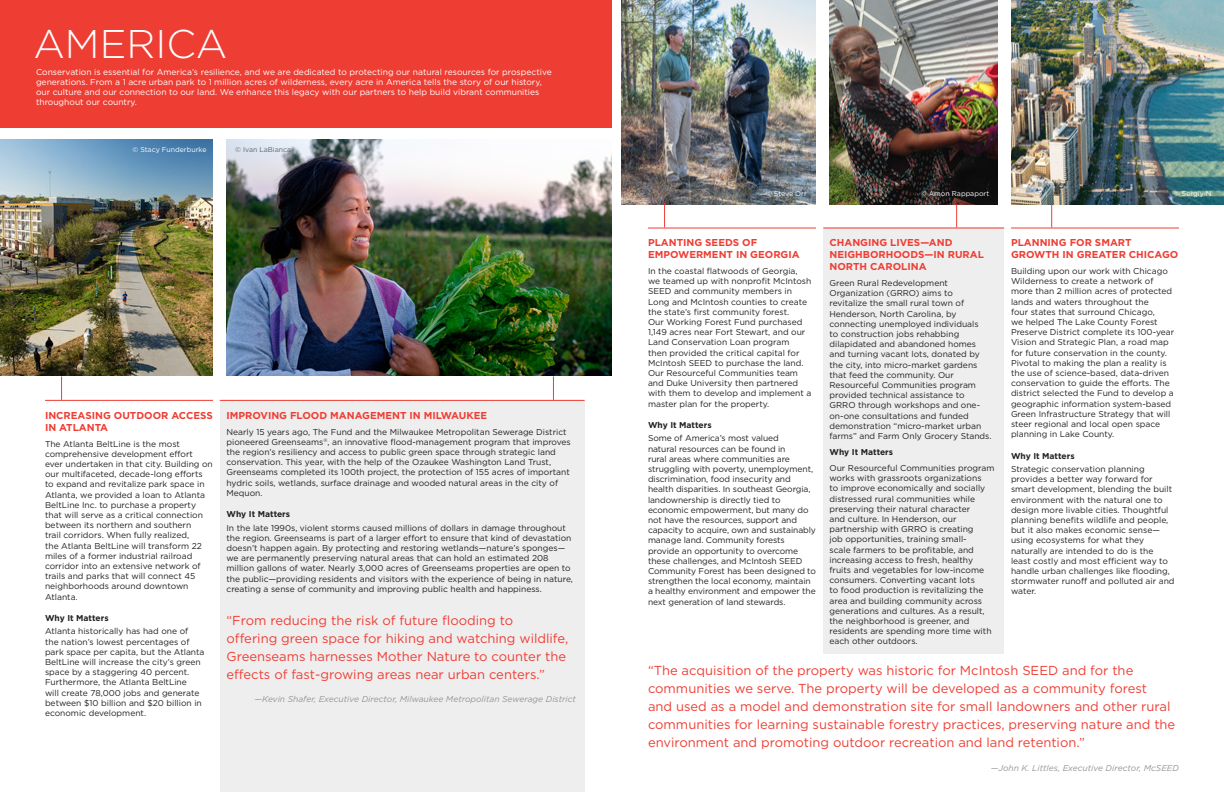
<style>
.page{position:relative;width:1224px;height:792px;background:#fff}
.page>*{position:absolute;margin:0;border:0;box-sizing:border-box;transform-origin:0 0}
.timeline_copy{font:300 40px "Gotham";color:#fff}
.America_pull_quote{font:13px/18px "Gotham";color:#ee3e34}
.Project_Title_-_Amer{font:700 10px/12px "Gotham";color:#ee3e34}
.timeline_copy-2{font:8.5px/10.2px "Gotham";color:#231f20}
.timeline_copy-3{font:8.5px/10.2px "Gotham";color:#fff}
.Conservation_quote_a{font:italic 8.5px "Gotham";color:#939598}
.Why_it_Matters{font:700 8.5px "Gotham";color:#231f20}
.timeline_copy-4{font:700 8.5px "Gotham";color:#231f20}
.caption_photo_white{font:7px "Gotham";color:#fff}
.caption_photo{font:7px "Gotham";color:#636366}
</style>
<div class="page">
<div style="left:823px;top:228px;width:181px;height:426px;background:#eeeeef"></div>
<div style="left:220px;top:400px;width:365px;height:392px;background:#eeeeef"></div>
<div style="left:0;top:0;width:612px;height:128px;background:#ee3e34"></div>
<img style="left:0;top:140px;width:213px;height:236px">
<img style="left:227px;top:140px;width:385px;height:236px">
<hr style="left:45px;top:400px;width:168px;height:1px;background:#ee3e34">
<hr style="left:220px;top:400px;width:365px;height:1px;background:#ee3e34">
<svg style="left:61px;top:376px;width:1px;height:24px"></svg>
<svg style="left:553px;top:376px;width:1px;height:24px"></svg>
<img style="left:621px;top:0;width:195px;height:204px">
<img style="left:830px;top:0;width:167px;height:204px">
<img style="left:1011px;top:0;width:213px;height:204px">
<hr style="left:648px;top:228px;width:168px;height:1px;background:#ee3e34">
<hr style="left:823px;top:228px;width:181px;height:1px;background:#ee3e34">
<hr style="left:1011px;top:228px;width:168px;height:1px;background:#ee3e34">
<svg style="left:664px;top:204px;width:1px;height:24px"></svg>
<svg style="left:956px;top:204px;width:1px;height:24px"></svg>
<svg style="left:1051px;top:204px;width:1px;height:24px"></svg>
<p class="timeline_copy" style="left:33px;top:22px;width:196px">AMERICA</p>
<p class="timeline_copy-3" style="left:36px;top:66px;width:517px">Conservation is essential for America’s resilience, and we are dedicated to protecting our natural resources for prospective generations. From a 1 acre urban park to 1 million acres of wilderness, every acre in America tells the story of our history, our culture and our connection to our land. We enhance this legacy with our partners to help build vibrant communities throughout our country.</p>
<p class="caption_photo_white" style="left:132px;top:146px;width:76px">© Stacy Funderburke</p>
<p class="caption_photo" style="left:235px;top:146px;width:58px">© Ivan LaBianca</p>
<p class="Project_Title_-_Amer" style="left:45px;top:409px;width:169px">INCREASING OUTDOOR ACCESS<br>IN ATLANTA</p>
<p class="timeline_copy-2" style="left:45px;top:438px;width:169px">The Atlanta BeltLine is the most comprehensive development effort ever undertaken in that city. Building on our multifaceted, decade-long efforts to expand and revitalize park space in Atlanta, we provided a loan to Atlanta BeltLine Inc. to purchase a property that will serve as a critical connection between its northern and southern<br>trail corridors. When fully realized,<br>the Atlanta BeltLine will transform 22 miles of a former industrial railroad corridor into an extensive network of trails and parks that will connect 45 neighborhoods around downtown Atlanta.</p>
<p class="Why_it_Matters" style="left:45px;top:613px;width:65px">Why It Matters</p>
<p class="timeline_copy-2" style="left:45px;top:626px;width:161px">Atlanta historically has had one of<br>the nation’s lowest percentages of park space per capita, but the Atlanta BeltLine will increase the city’s green space by a staggering 40 percent.<br>Furthermore, the Atlanta BeltLine<br>will create 78,000 jobs and generate between $10 billion and $20 billion in economic development.</p>
<p class="Project_Title_-_Amer" style="left:226px;top:409px;width:262px">IMPROVING FLOOD MANAGEMENT IN MILWAUKEE</p>
<p class="timeline_copy-2" style="left:226px;top:426px;width:346px">Nearly 15 years ago, The Fund and the Milwaukee Metropolitan Sewerage District pioneered Greenseams<sup>®</sup>, an innovative flood-management program that improves the region’s resiliency and access to public green space through strategic land conservation. This year, with the help of the Ozaukee Washington Land Trust, Greenseams completed its 100th project, the protection of 155 acres of important hydric soils, wetlands, surface drainage and wooded natural areas in the city of Mequon.</p>
<p class="Why_it_Matters" style="left:226px;top:510px;width:65px">Why It Matters</p>
<p class="timeline_copy-2" style="left:226px;top:522px;width:348px">In the late 1990s, violent storms caused millions of dollars in damage throughout the region. Greenseams is part of a larger effort to ensure that kind of devastation doesn’t happen again. By protecting and restoring wetlands—nature’s sponges— we are permanently preserving natural areas that can hold an estimated 208 million gallons of water. Nearly 3,000 acres of Greenseams properties are open to the public—providing residents and visitors with the experience of being in nature, creating a sense of community and improving public health and happiness.</p>
<p class="America_pull_quote" style="left:226px;top:611px;width:343px">“From reducing the risk of future flooding to<br>offering green space for hiking and watching wildlife, Greenseams harnesses Mother Nature to counter the effects of fast-growing areas near urban centers.”</p>
<p class="Conservation_quote_a" style="left:255px;top:695px;width:323px">—Kevin Shafer, Executive Director, Milwaukee Metropolitan Sewerage District</p>
<p class="caption_photo_white" style="left:766px;top:190px;width:42px">© Steve Orr</p>
<p class="caption_photo_white" style="left:921px;top:190px;width:70px">© Amon Rappaport</p>
<p class="caption_photo_white" style="left:1174px;top:190px;width:39px">© Sergiy N</p>
<p class="Project_Title_-_Amer" style="left:648px;top:236px;width:153px">PLANTING SEEDS OF<br>EMPOWERMENT IN GEORGIA</p>
<p class="timeline_copy-2" style="left:648px;top:266px;width:165px">In the coastal flatwoods of Georgia, we teamed up with nonprofit McIntosh SEED and community members in Long and McIntosh counties to create the state’s first community forest.<br>Our Working Forest Fund purchased 1,149 acres near Fort Stewart, and our Land Conservation Loan program<br>then provided the critical capital for McIntosh SEED to purchase the land.<br>Our Resourceful Communities team and Duke University then partnered with them to develop and implement a master plan for the property.</p>
<p class="Why_it_Matters" style="left:648px;top:420px;width:65px">Why It Matters</p>
<p class="timeline_copy-2" style="left:648px;top:433px;width:170px">Some of America’s most valued<br>natural resources can be found in<br>rural areas where communities are struggling with poverty, unemployment, discrimination, food insecurity and health disparities. In southeast Georgia, landownership is directly tied to economic empowerment, but many do not have the resources, support and capacity to acquire, own and sustainably manage land. Community forests provide an opportunity to overcome these challenges, and McIntosh SEED Community Forest has been designed to strengthen the local economy, maintain a healthy environment and empower the next generation of land stewards.</p>
<p class="Project_Title_-_Amer" style="left:830px;top:236px;width:156px">CHANGING LIVES—AND<br>NEIGHBORHOODS—IN RURAL<br>NORTH CAROLINA</p>
<p class="timeline_copy-2" style="left:830px;top:278px;width:164px">Green Rural Redevelopment Organization (GRRO) aims to revitalize the small rural town of Henderson, North Carolina, by connecting unemployed individuals<br>to construction jobs rehabbing dilapidated and abandoned homes and turning vacant lots, donated by the city, into micro-market gardens that feed the community. Our Resourceful Communities program provided technical assistance to GRRO through workshops and one&shy;on-one consultations and funded demonstration “micro-market urban farms” and Farm Only Grocery Stands.</p>
<p class="timeline_copy-4" style="left:830px;top:447px;width:65px">Why It Matters</p>
<p class="timeline_copy-2" style="left:830px;top:463px;width:166px">Our Resourceful Communities program works with grassroots organizations<br>to improve economically and socially distressed rural communities while preserving their natural character<br>and culture. In Henderson, our partnership with GRRO is creating<br>job opportunities, training small-<br>scale farmers to be profitable, and increasing access to fresh, healthy fruits and vegetables for low-income consumers. Converting vacant lots<br>to food production is revitalizing the area and building community across generations and cultures. As a result, the neighborhood is greener, and residents are spending more time with each other outdoors.</p>
<p class="Project_Title_-_Amer" style="left:1011px;top:236px;width:169px">PLANNING FOR SMART<br>GROWTH IN GREATER CHICAGO</p>
<p class="timeline_copy-2" style="left:1011px;top:266px;width:165px">Building upon our work with Chicago Wilderness to create a network of more than 2 million acres of protected lands and waters throughout the<br>four states that surround Chicago,<br>we helped The Lake County Forest Preserve District complete its 100-year Vision and Strategic Plan, a road map for future conservation in the county.<br>Pivotal to making the plan a reality is the use of science-based, data-driven conservation to guide the efforts. The district selected the Fund to develop a geographic information system-based Green Infrastructure Strategy that will steer regional and local open space planning in Lake County.</p>
<p class="Why_it_Matters" style="left:1011px;top:451px;width:65px">Why It Matters</p>
<p class="timeline_copy-2" style="left:1011px;top:464px;width:165px">Strategic conservation planning provides a better way forward for smart development, blending the built environment with the natural one to design more livable cities. Thoughtful planning benefits wildlife and people, but it also makes economic sense— using ecosystems for what they naturally are intended to do is the least costly and most efficient way to handle urban challenges like flooding, stormwater runoff and polluted air and water.</p>
<p class="America_pull_quote" style="left:648px;top:661px;width:529px">“The acquisition of the property was historic for McIntosh SEED and for the communities we serve. The property will be developed as a community forest<br>and used as a model and demonstration site for small landowners and other rural communities for learning sustainable forestry practices, preserving nature and the environment and promoting outdoor recreation and land retention.”</p>
<p class="Conservation_quote_a" style="left:991px;top:763px;width:190px">—John K. Littles, Executive Director, McSEED</p>
</div>
